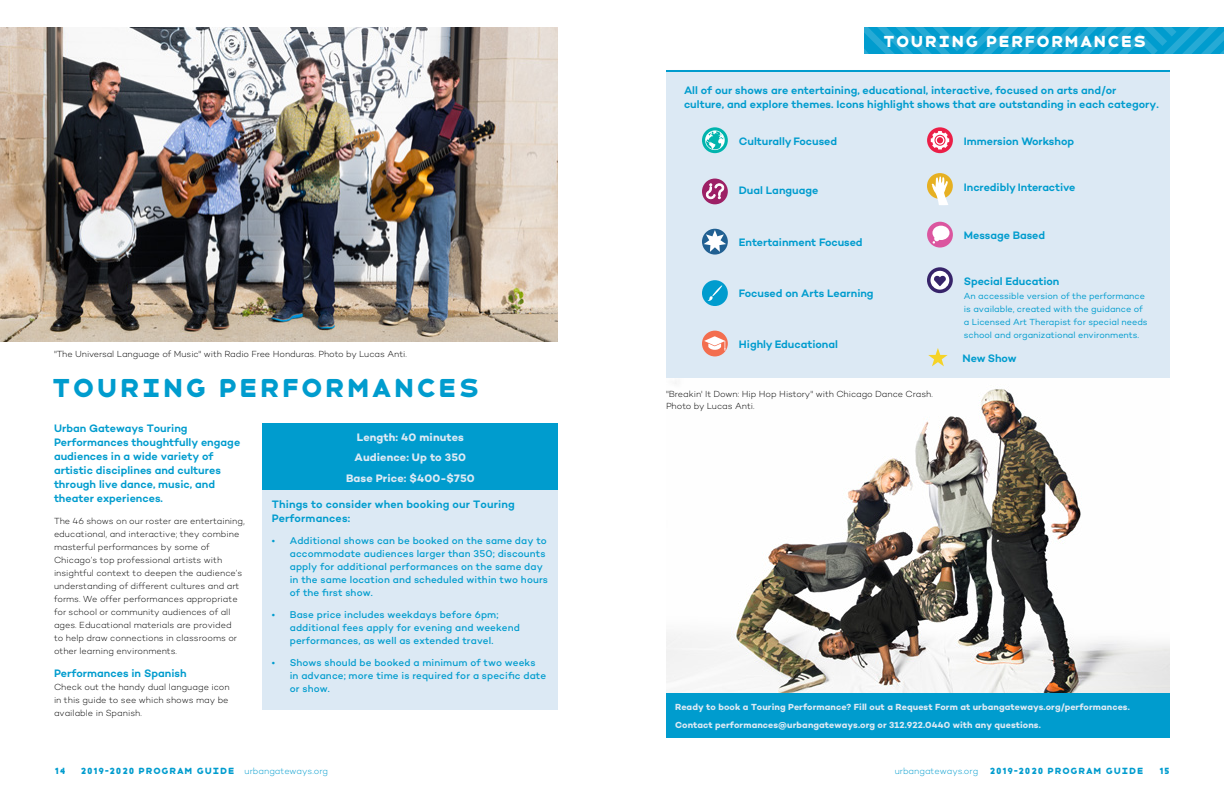
<style>
.page{position:relative;width:1224px;height:792px;background:#fff}
.page>*{position:absolute;margin:0;border:0;box-sizing:border-box;transform-origin:0 0}
.t1{font:26px "Faust Havelock Solid";letter-spacing:-.05em;color:#009cce}
.t2{font:16px "Faust Havelock Solid";letter-spacing:-.05em;color:#fff}
.t3{font:600 11px/14px "Campton";color:#009cce}
.t4{font:700 11px/20.5px "Campton";letter-spacing:.01em;color:#dce9f4;text-align:center}
.t5{font:500 10px/13px "Campton";letter-spacing:.01em;color:#009cce}
.t6{font:300 9px/13px "Campton";color:#000}
.t7{font:700 9px/17.5px "Campton";letter-spacing:.01em;color:#dce9f4}
.t8{font:9px/13px "Campton";color:#009cce}
.t9{font:9px "Faust Havelock Solid";letter-spacing:-.05em;color:#009cce}
.s1{font-family:"Campton";font-weight:300}
</style>
<div class="page">
<svg style="left:864px;top:27px;width:360px;height:27px;background:#11a2d1"></svg>
<div style="left:263px;top:423px;width:295px;height:68px;background:#009cce"></div>
<div style="left:263px;top:490px;width:295px;height:220px;background:#dce9f4"></div>
<img style="left:0;top:27px;width:558px;height:315px">
<img style="left:666px;top:382px;width:504px;height:311px">
<div style="left:666px;top:693px;width:504px;height:45px;background:#009cce"></div>
<div style="left:666px;top:72px;width:504px;height:306px;background:#dce9f4"></div>
<div style="left:702px;top:331px;width:26px;height:25px;background:#f36e4f;border-radius:50%"></div>
<svg style="left:704px;top:336px;width:22px;height:15px"></svg>
<div style="left:702px;top:280px;width:26px;height:26px;background:#009cce;border-radius:50%"></div>
<svg style="left:708px;top:285px;width:15px;height:16px"></svg>
<svg style="left:702px;top:127px;width:26px;height:26px"></svg>
<svg style="left:705px;top:130px;width:20px;height:20px"></svg>
<div style="left:702px;top:179px;width:26px;height:25px;background:#9d2065;border-radius:50%"></div>
<svg style="left:706px;top:183px;width:18px;height:16px"></svg>
<svg style="left:927px;top:267px;width:26px;height:26px"></svg>
<svg style="left:931px;top:271px;width:18px;height:19px"></svg>
<svg style="left:928px;top:348px;width:20px;height:18px"></svg>
<svg style="left:702px;top:229px;width:26px;height:26px"></svg>
<svg style="left:704px;top:230px;width:22px;height:22px"></svg>
<svg style="left:927px;top:222px;width:26px;height:26px"></svg>
<svg style="left:932px;top:226px;width:18px;height:18px"></svg>
<div style="left:927px;top:173px;width:26px;height:26px;background:#e6b022;border-radius:50%"></div>
<svg style="left:932px;top:176px;width:16px;height:29px"></svg>
<svg style="left:927px;top:127px;width:26px;height:26px"></svg>
<svg style="left:931px;top:131px;width:18px;height:18px"></svg>
<hr style="left:666px;top:70px;width:504px;height:2px;background:#009cce">
<h2 class="t2" style="left:882px;top:28px;width:267px">TOURING PERFORMANCES</h2>
<p class="t3" style="left:684px;top:83px;width:476px">All of our shows are entertaining, educational, interactive, focused on arts and/or culture, and explore themes. Icons highlight shows that are outstanding in each category.</p>
<p class="t6" style="left:54px;top:348px;width:354px">"The Universal Language of Music" with Radio Free Honduras. Photo by Lucas Anti.</p>
<h1 class="t1" style="left:50px;top:366px;width:432px">TOURING PERFORMANCES</h1>
<p class="t3" style="left:54px;top:421px;width:188px">Urban Gateways Touring<br>Performances thoughtfully engage audiences in a wide variety of artistic disciplines and cultures through live dance, music, and theater experiences.</p>
<p class="t6" style="left:54px;top:514px;width:192px">The 46 shows on our roster are entertaining, educational, and interactive; they combine masterful performances by some of Chicago’s top professional artists with insightful context to deepen the audience’s understanding of different cultures and art forms. We offer performances appropriate for school or community audiences of all ages. Educational materials are provided<br>to help draw connections in classrooms or other learning environments.</p>
<p class="t3" style="left:54px;top:666px;width:134px">Performances in Spanish</p>
<p class="t6" style="left:54px;top:680px;width:177px">Check out the handy dual language icon in this guide to see which shows may be available in Spanish.</p>
<p class="t4" style="left:346px;top:427px;width:130px">Length: 40 minutes<br>Audience: Up to 350<br>Base Price: $400-$750</p>
<p class="t3" style="left:272px;top:497px;width:245px">Things to consider when booking our Touring<br>Performances:</p>
<p class="t5" style="left:290px;top:534px;width:260px;text-indent:-18px">• Additional shows can be booked on the same day to accommodate audiences larger than 350; discounts apply for additional performances on the same day in the same location and scheduled within two hours of the first show.</p>
<p class="t5" style="left:290px;top:608px;width:232px;text-indent:-18px">• Base price includes weekdays before 6pm; additional fees apply for evening and weekend performances, as well as extended travel.</p>
<p class="t5" style="left:290px;top:656px;width:258px;text-indent:-18px">• Shows should be booked a minimum of two weeks in advance; more time is required for a specific date or show.</p>
<p class="t3" style="left:739px;top:134px;width:100px">Culturally Focused</p>
<p class="t3" style="left:739px;top:183px;width:81px">Dual Language</p>
<p class="t3" style="left:739px;top:235px;width:125px">Entertainment Focused</p>
<p class="t3" style="left:739px;top:286px;width:136px">Focused on Arts Learning</p>
<p class="t3" style="left:739px;top:337px;width:101px">Highly Educational</p>
<p class="t6" style="left:666px;top:388px;width:268px;line-height:12px">"Breakin' It Down: Hip Hop History" with Chicago Dance Crash.<br>Photo by Lucas Anti.</p>
<p class="t3" style="left:964px;top:134px;width:112px">Immersion Workshop</p>
<p class="t3" style="left:964px;top:180px;width:113px">Incredibly Interactive</p>
<p class="t3" style="left:964px;top:228px;width:83px">Message Based</p>
<p class="t3" style="left:964px;top:274px;width:97px">Special Education</p>
<p class="t8" style="left:964px;top:289px;width:185px">An accessible version of the performance is available, created with the guidance of a Licensed Art Therapist for special needs school and organizational environments.</p>
<p class="t3" style="left:963px;top:351px;width:55px">New Show</p>
<p class="t7" style="left:675px;top:698px;width:456px">Ready to book a Touring Performance? Fill out a Request Form at urbangateways.org/performances.<br>Contact performances@urbangateways.org or 312.922.0440 with any questions.</p>
<p class="t9" style="left:54px;top:763px;width:14px">14</p>
<p class="t9" style="left:80px;top:763px;width:250px">2019-2020 PROGRAM GUIDE <span class="s1">urbangateways.org</span></p>
<p class="t9" style="left:895px;top:763px;width:251px"><span class="s1">urbangateways.org</span> 2019-2020 PROGRAM GUIDE</p>
<p class="t9" style="left:1159px;top:763px;width:13px">15</p>
</div>
